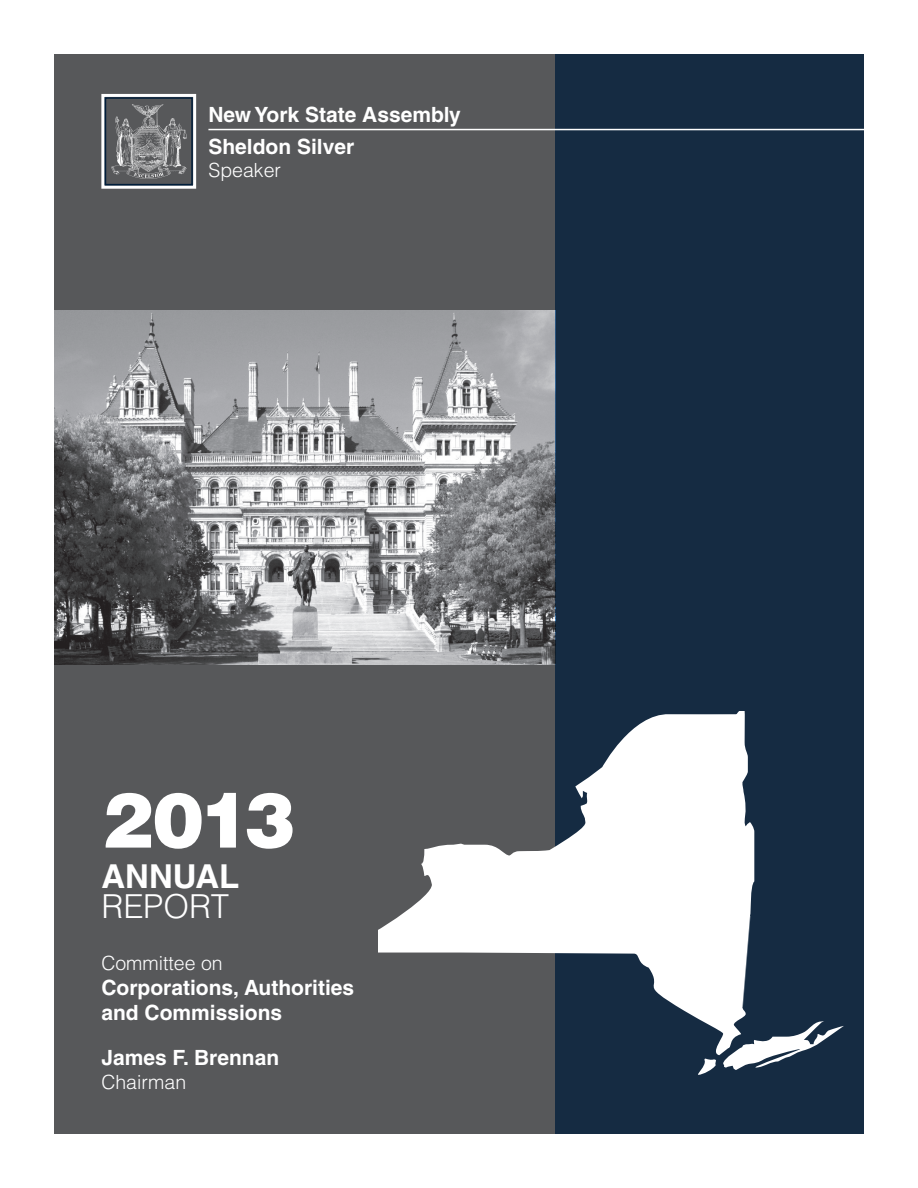
<style>
.page{position:relative;width:918px;height:1188px;background:#fff}
.page>*{position:absolute;margin:0;border:0;box-sizing:border-box;transform-origin:0 0}
.t1{font:900 76.5px "Helvetica";color:#fff}
.t2{font:700 33px "Helvetica";letter-spacing:-.005em;color:#fff}
.t3{font:300 33px "Helvetica";color:#fff}
.t4{font:700 21px/32px "Helvetica";color:#fff}
.t5{font:300 19.5px "Helvetica";color:#fff}
</style>
<div class="page">
<div style="left:54px;top:54px;width:810px;height:1080px;background:#57585a"></div>
<img style="left:54px;top:310px;width:501px;height:355px">
<div style="left:555px;top:54px;width:309px;height:1080px;background:#152b42"></div>
<svg style="left:378px;top:711px;width:376px;height:309px;fill:#fff"></svg>
<svg style="left:698px;top:1020px;width:146px;height:55px"></svg>
<img style="left:111px;top:104px;width:76px;height:75px">
<div style="left:101px;top:94px;width:95px;height:95px;border:3px solid #fff"></div>
<hr style="left:208px;top:129px;width:656px;height:1px;background:#fff">
<p class="t4" style="left:208px;top:98px;width:254px">New York State Assembly<br>Sheldon Silver</p>
<p class="t5" style="left:208px;top:158px;width:74px">Speaker</p>
<h1 class="t1" style="left:101px;top:770px;width:195px">2013</h1>
<h2 class="t2" style="left:101px;top:856px;width:139px">ANNUAL</h2>
<h2 class="t3" style="left:101px;top:886px;width:129px">REPORT</h2>
<p class="t5" style="left:101px;top:950px;width:123px">Committee on</p>
<p class="t4" style="left:101px;top:974px;width:254px;line-height:25.2px">Corporations, Authorities and Commissions</p>
<p class="t4" style="left:101px;top:1042px;width:179px">James F. Brennan</p>
<p class="t5" style="left:101px;top:1070px;width:86px">Chairman</p>
</div>
